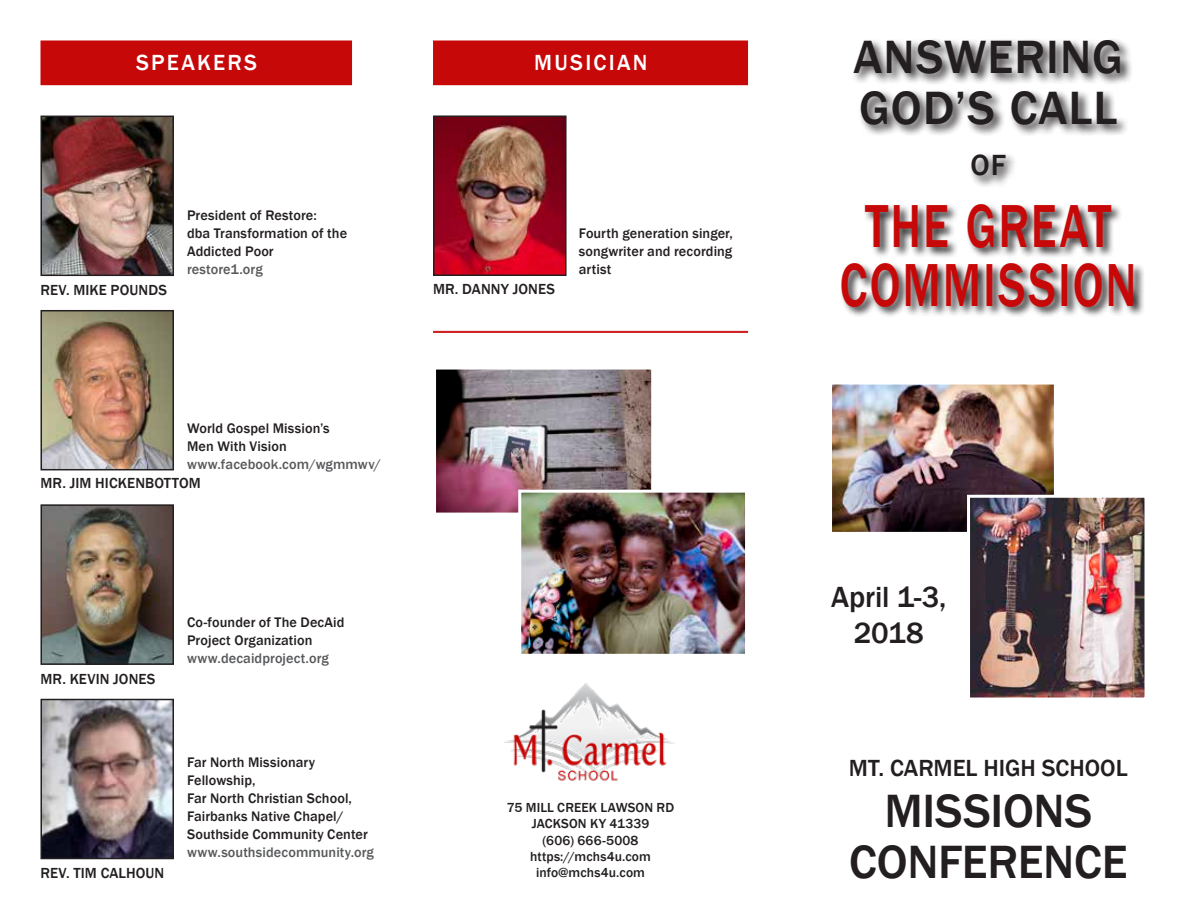
<style>
.page{position:relative;width:1188px;height:918px;background:#fff}
.page>*{position:absolute;margin:0;border:0;box-sizing:border-box;transform-origin:0 0}
.t1{font:500 62.4px/58.5px "Franklin Gothic";letter-spacing:.04em;color:#c70808;text-align:center;scale:.77 1}
.t2{font:500 48px/51px "Franklin Gothic";letter-spacing:.02em;color:#231f20}
.t3{font:500 48px/51px "Franklin Gothic";color:#231f20;text-align:center}
.t4{font:500 30px/36px "Franklin Gothic";letter-spacing:-.005em;color:#231f20;text-align:center}
.t5{font:500 24px "Franklin Gothic";color:#231f20}
.t6{font:500 22.5px "Franklin Gothic";letter-spacing:.1em;color:#fff}
.t7{font:500 15px "Franklin Gothic";letter-spacing:.005em;color:#231f20}
.t8{font:500 14.25px/18px "Franklin Gothic";letter-spacing:.005em;color:#231f20}
.t9{font:500 14.25px "Franklin Gothic";letter-spacing:.01em;color:#58595b}
.t10{font:500 13.5px/16.2px "Franklin Gothic";letter-spacing:.01em;color:#231f20;text-align:center}
</style>
<div class="page">
<img style="left:504px;top:684px;width:171px;height:97px">
<div style="left:851px;top:37px;width:282px;height:151px;background:#231f20;opacity:.95"></div>
<div style="left:839px;top:203px;width:306px;height:115px;background:#231f20;opacity:.95"></div>
<img style="left:43px;top:119px;width:128px;height:154px">
<div style="left:40px;top:116px;width:134px;height:160px;border:2px solid #231f20"></div>
<div style="left:40px;top:40px;width:312px;height:45px;background:#c70808;border:2px solid #c70808"></div>
<img style="left:436px;top:119px;width:128px;height:154px">
<div style="left:433px;top:116px;width:134px;height:160px;border:2px solid #231f20"></div>
<img style="left:43px;top:702px;width:128px;height:154px">
<div style="left:40px;top:699px;width:134px;height:160px;border:2px solid #231f20"></div>
<img style="left:43px;top:507px;width:128px;height:155px">
<div style="left:40px;top:504px;width:134px;height:161px;border:2px solid #231f20"></div>
<img style="left:43px;top:313px;width:128px;height:154px">
<div style="left:40px;top:310px;width:134px;height:160px;border:2px solid #231f20"></div>
<div style="left:433px;top:40px;width:315px;height:45px;background:#c70808;border:2px solid #c70808"></div>
<img style="left:833px;top:386px;width:220px;height:145px">
<div style="left:829px;top:382px;width:228px;height:153px;border:3px solid #fff"></div>
<img style="left:437px;top:371px;width:213px;height:141px">
<div style="left:433px;top:367px;width:221px;height:149px;border:3px solid #fff"></div>
<img style="left:971px;top:499px;width:173px;height:197px">
<div style="left:967px;top:495px;width:181px;height:205px;border:3px solid #fff"></div>
<img style="left:522px;top:494px;width:222px;height:159px">
<div style="left:518px;top:490px;width:230px;height:167px;border:3px solid #fff"></div>
<hr style="left:433px;top:331px;width:315px;height:1px;background:#c70808">
<hr style="left:433px;top:332px;width:315px;height:1px;background:#c70808">
<h3 class="t6" style="left:136px;top:49px;width:122px">SPEAKERS</h3>
<h3 class="t6" style="left:534px;top:49px;width:115px">MUSICIAN</h3>
<p class="t7" style="left:40px;top:281px;width:128px">REV. MIKE POUNDS</p>
<p class="t8" style="left:187px;top:207px;width:162px">President of Restore:<br>dba Transformation of the<br>Addicted Poor</p>
<p class="t9" style="left:187px;top:261px;width:77px">restore1.org</p>
<p class="t8" style="left:187px;top:419px;width:144px">World Gospel Mission’s<br>Men With Vision</p>
<p class="t9" style="left:187px;top:455px;width:195px">www.facebook.com/wgmmwv/</p>
<p class="t7" style="left:40px;top:474px;width:162px">MR. JIM HICKENBOTTOM</p>
<p class="t7" style="left:40px;top:669px;width:116px">MR. KEVIN JONES</p>
<p class="t8" style="left:187px;top:613px;width:159px">Co-founder of The DecAid<br>Project Organization</p>
<p class="t9" style="left:187px;top:649px;width:143px">www.decaidproject.org</p>
<p class="t7" style="left:40px;top:863px;width:125px">REV. TIM CALHOUN</p>
<p class="t8" style="left:187px;top:753px;width:182px">Far North Missionary<br>Fellowship,<br>Far North Christian School,<br>Fairbanks Native Chapel/<br>Southside Community Center</p>
<p class="t9" style="left:187px;top:843px;width:188px">www.southsidecommunity.org</p>
<p class="t7" style="left:433px;top:280px;width:123px">MR. DANNY JONES</p>
<p class="t8" style="left:579px;top:225px;width:156px;text-align:justify">Fourth generation singer, songwriter and recording artist</p>
<p class="t10" style="left:507px;top:800px;width:169px">75 MILL CREEK LAWSON RD<br>JACKSON KY 41339<br>(606) 666-5008 https://mchs4u.com info@mchs4u.com</p>
<h2 class="t2" style="left:853px;top:32px;width:271px">ANSWERING<br>GOD’S CALL</h2>
<h3 class="t4" style="left:971px;top:147px;width:37px">OF</h3>
<h1 class="t1" style="left:840px;top:198px;width:387px">THE GREAT<br>COMMISSION</h1>
<h3 class="t4" style="left:831px;top:580px;width:117px">April 1-3,<br>2018</h3>
<h3 class="t5" style="left:849px;top:753px;width:280px">MT. CARMEL HIGH SCHOOL</h3>
<h2 class="t3" style="left:849px;top:786px;width:280px">MISSIONS<br>CONFERENCE</h2>
</div>
